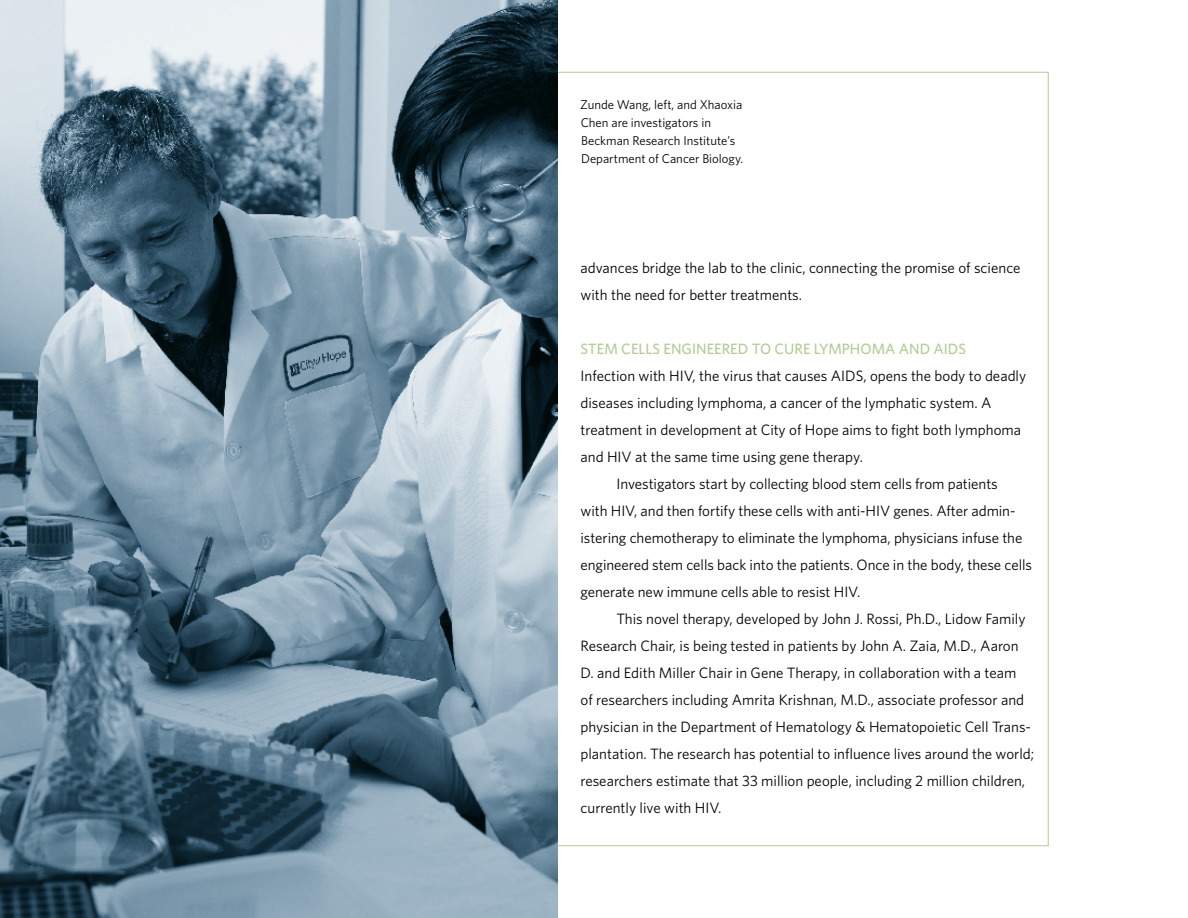
<style>
.page{position:relative;width:1188px;height:918px;background:#fff}
.page>*{position:absolute;margin:0;border:0;box-sizing:border-box;transform-origin:0 0}
.t1{font:15px/27px "Whitney";color:#000}
.t2{font:500 15px "Whitney";color:#b3cc95}
.t3{font:12.75px/18px "Whitney";color:#000}
</style>
<div class="page">
<img style="left:0;top:0;width:558px;height:918px">
<p class="t3" style="left:580px;top:95px;width:165px">Zunde Wang, left, and Xhaoxia<br>Chen are investigators in<br>Beckman Research Institute’s<br>Department of Cancer Biology.</p>
<p class="t1" style="left:580px;top:254px;width:442px">advances bridge the lab to the clinic, connecting the promise of science with the need for better treatments.</p>
<p class="t2" style="left:580px;top:340px;width:244px">STEM CELLS ENGINEERED TO CURE LYM</p>
<p class="t2" style="left:842px;top:340px;width:101px">PHOMA AND AIDS</p>
<p class="t1" style="left:580px;top:362px;width:447px">Infection with HIV, the virus that causes AIDS, opens the body to deadly</p>
<p class="t1" style="left:580px;top:389px;width:413px">diseases including lymphoma, a cancer of the lymphatic system. A</p>
<p class="t1" style="left:580px;top:416px;width:442px">treatment in development at City of Hope aims to fight both lymphoma</p>
<p class="t1" style="left:580px;top:443px;width:284px">and HIV at the same time using gene therapy.</p>
<p class="t1" style="left:616px;top:470px;width:383px">Investigators start by collecting blood stem cells from patients</p>
<p class="t1" style="left:580px;top:497px;width:437px">with HIV, and then fortify these cells with anti-HIV genes. After admin-</p>
<p class="t1" style="left:580px;top:524px;width:443px">istering chemotherapy to eliminate the lymphoma, physicians infuse the</p>
<p class="t1" style="left:580px;top:551px;width:453px">engineered stem cells back into the patients. Once in the body, these cells</p>
<p class="t1" style="left:580px;top:578px;width:281px">generate new immune cells able to resist HIV.</p>
<p class="t1" style="left:616px;top:605px;width:411px">This novel therapy, developed by John J. Rossi, Ph.D., Lidow Family</p>
<p class="t1" style="left:580px;top:632px;width:440px">Research Chair, is being tested in patients by John A. Zaia, M.D., Aaron</p>
<p class="t1" style="left:580px;top:659px;width:438px">D. and Edith Miller Chair in Gene Therapy, in collaboration with a team</p>
<p class="t1" style="left:580px;top:686px;width:445px">of researchers including Amrita Krishnan, M.D., associate professor and</p>
<p class="t1" style="left:580px;top:713px;width:452px">physician in the Department of Hematology &amp; Hematopoietic Cell Trans-</p>
<p class="t1" style="left:580px;top:740px;width:455px">plantation. The research has potential to influence lives around the world;</p>
<p class="t1" style="left:580px;top:767px;width:446px">researchers estimate that 33 million people, including 2 million children,</p>
<p class="t1" style="left:580px;top:794px;width:143px">currently live with HIV.</p>
</div>
